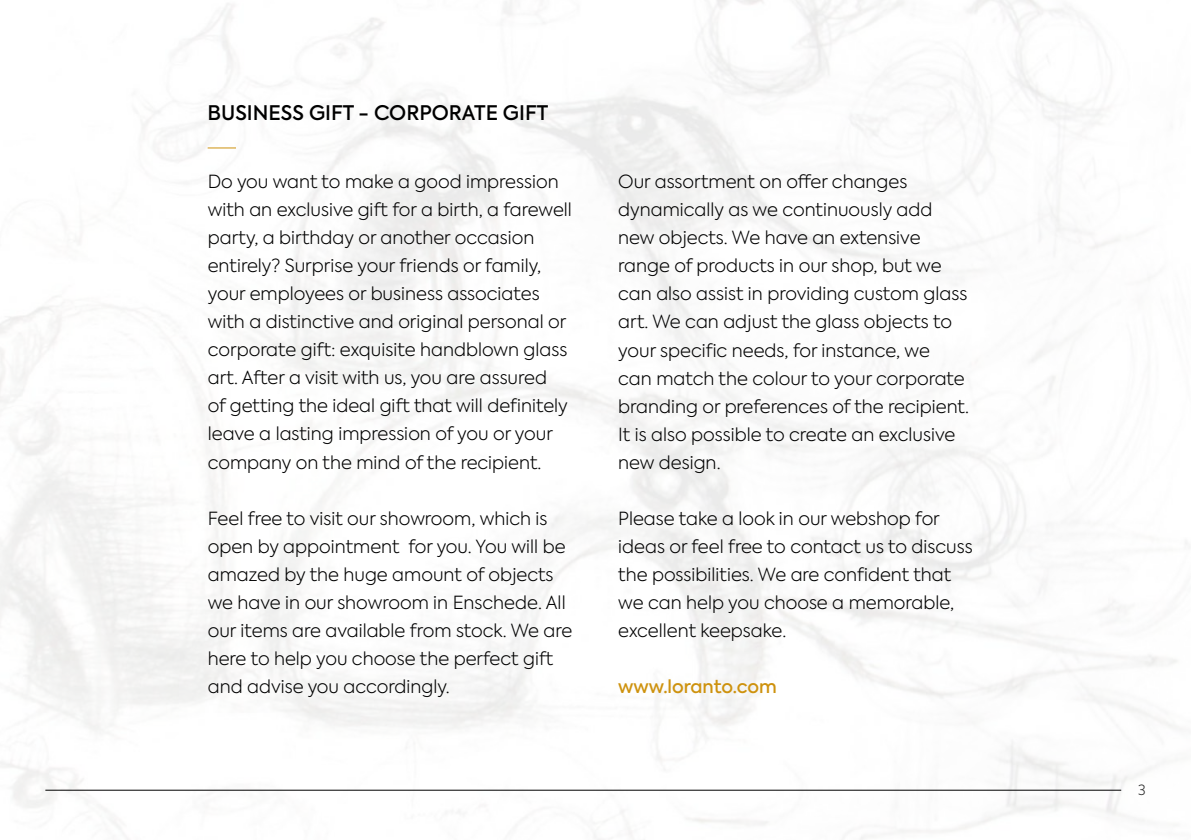
<style>
.page{position:relative;width:1191px;height:840px;background:#fff}
.page>*{position:absolute;margin:0;border:0;box-sizing:border-box;transform-origin:0 0}
.t1{font:500 20px "Axiforma";color:#000}
.t2{font:300 18px/28px "Axiforma";color:#000}
.t3{font:500 18px "Axiforma";color:#ce920e}
.t4{font:300 14px "Axiforma";color:#000}
</style>
<div class="page">
<img style="left:0;top:0;width:1187px;height:839px">
<svg style="left:208px;top:147px;width:28px;height:1px"></svg>
<hr style="left:45px;top:789px;width:1076px;height:1px;background:#000">
<p class="t1" style="left:208px;top:100px;width:342px">BUSINESS GIFT - CORPORATE GIFT</p>
<p class="t2" style="left:208px;top:167px;width:365px">Do you want to make a good impression with an exclusive gift for a birth, a farewell party, a birthday or another occasion entirely? Surprise your friends or family, your employees or business associates with a distinctive and original personal or corporate gift: exquisite handblown glass art. After a visit with us, you are assured<br>of getting the ideal gift that will definitely leave a lasting impression of you or your company on the mind of the recipient.</p>
<p class="t2" style="left:208px;top:503px;width:366px">Feel free to visit our showroom, which is open by appointment for you. You will be amazed by the huge amount of objects we have in our showroom in Enschede. All our items are available from stock. We are here to help you choose the perfect gift and advise you accordingly.</p>
<p class="t2" style="left:618px;top:167px;width:352px">Our assortment on offer changes dynamically as we continuously add new objects. We have an extensive range of products in our shop, but we can also assist in providing custom glass art. We can adjust the glass objects to your specific needs, for instance, we<br>can match the colour to your corporate branding or preferences of the recipient.<br>It is also possible to create an exclusive new design.</p>
<p class="t2" style="left:618px;top:504px;width:356px">Please take a look in our webshop for ideas or feel free to contact us to discuss the possibilities. We are confident that we can help you choose a memorable, excellent keepsake.</p>
<p class="t3" style="left:618px;top:674px;width:160px">www.loranto.com</p>
<p class="t4" style="left:1138px;top:780px;width:9px">3</p>
</div>
